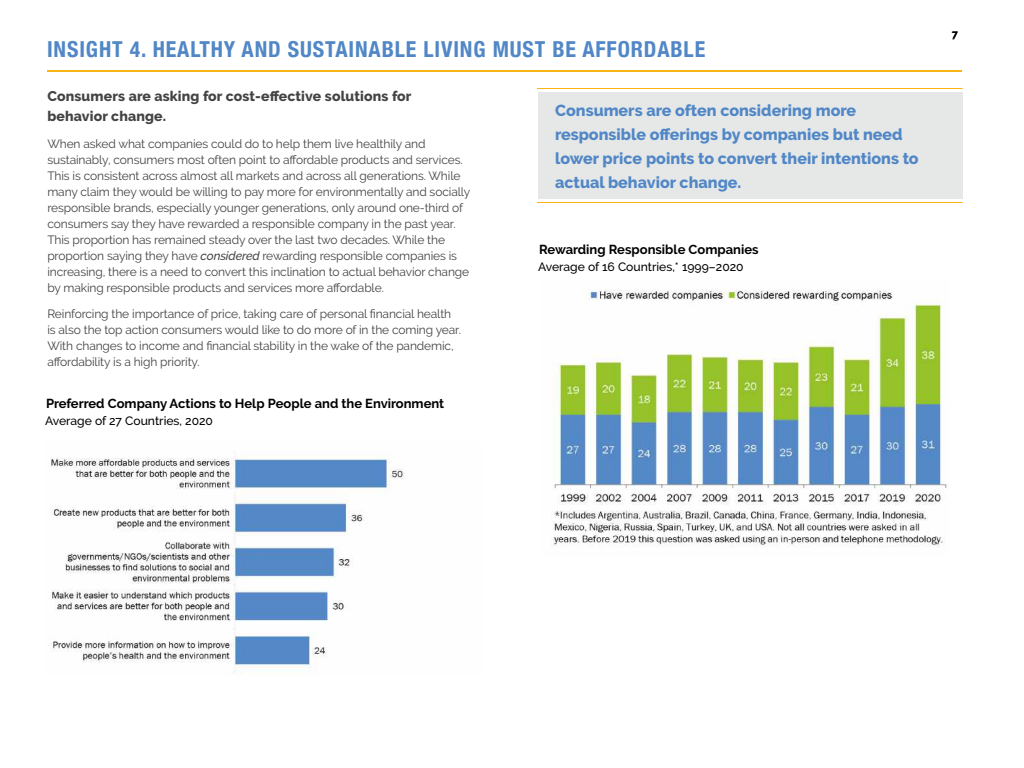
<style>
.page{position:relative;width:1024px;height:768px;background:#fff}
.page>*{position:absolute;margin:0;border:0;box-sizing:border-box;transform-origin:0 0}
.t1{font:700 condensed 22px "Helvetica Neue";letter-spacing:.04em;color:#5187c6}
.t2{font:800 16px/24px "Raleway";color:#5187c6}
.t3{font:800 14px/20px "Raleway";letter-spacing:.01em;color:#434343}
.t4{font:700 13px "Raleway";color:#000}
.t5{font:500 12.1px "Raleway";color:#000}
.t6{font:12px/16px "Raleway";letter-spacing:-.01em;color:#434343}
.t7{font:700 11px "Raleway";color:#000}
.t8{font:700 9.5px "Raleway";color:#000}
.s1{font-weight:500;font-style:italic}
</style>
<div class="page">
<hr style="left:47px;top:70px;width:915px;height:2px;background:#fbb416">
<div style="left:538px;top:93px;width:425px;height:106px;background:#e6e8e8"></div>
<hr style="left:537px;top:88px;width:426px;height:1px;background:#fbb416">
<hr style="left:537px;top:202px;width:426px;height:1px;background:#fbb416">
<img style="left:50px;top:453px;width:355px;height:220px">
<img style="left:551px;top:289px;width:396px;height:258px">
<h1 class="t1" style="left:47px;top:31px;width:660px">INSIGHT 4. HEALTHY AND SUSTAINABLE LIVING MUST BE AFFORDABLE</h1>
<p class="t3" style="left:47px;top:86px;width:366px">Consumers are asking for cost-effective solutions for behavior change.</p>
<p class="t6" style="left:47px;top:136px;width:425px">When asked what companies could do to help them live healthily and sustainably, consumers most often point to affordable products and services.<br>This is consistent across almost all markets and across all generations. While many claim they would be willing to pay more for environmentally and socially responsible brands, especially younger generations, only around one-third of consumers say they have rewarded a responsible company in the past year.<br>This proportion has remained steady over the last two decades. While the proportion saying they have <span class="s1">considered</span> rewarding responsible companies is increasing, there is a need to convert this inclination to actual behavior change by making responsible products and services more affordable.</p>
<p class="t6" style="left:47px;top:306px;width:415px">Reinforcing the importance of price, taking care of personal financial health is also the top action consumers would like to do more of in the coming year.<br>With changes to income and financial stability in the wake of the pandemic, affordability is a high priority.</p>
<p class="t4" style="left:46px;top:396px;width:400px">Preferred Company Actions to Help People and the Environment</p>
<p class="t5" style="left:45px;top:413px;width:170px">Average of 27 Countries, 2020</p>
<h2 class="t2" style="left:555px;top:98px;width:365px">Consumers are often considering more responsible offerings by companies but need lower price points to convert their intentions to actual behavior change.</h2>
<p class="t4" style="left:539px;top:242px;width:221px">Rewarding Responsible Companies</p>
<p class="t5" style="left:538px;top:259px;width:207px">Average of 16 Countries,* 1999–2020</p>
<p class="t8" style="left:952px;top:28px;width:7px">7</p>
<p class="t7" style="left:952px;top:28px;width:8px">7</p>
</div>
